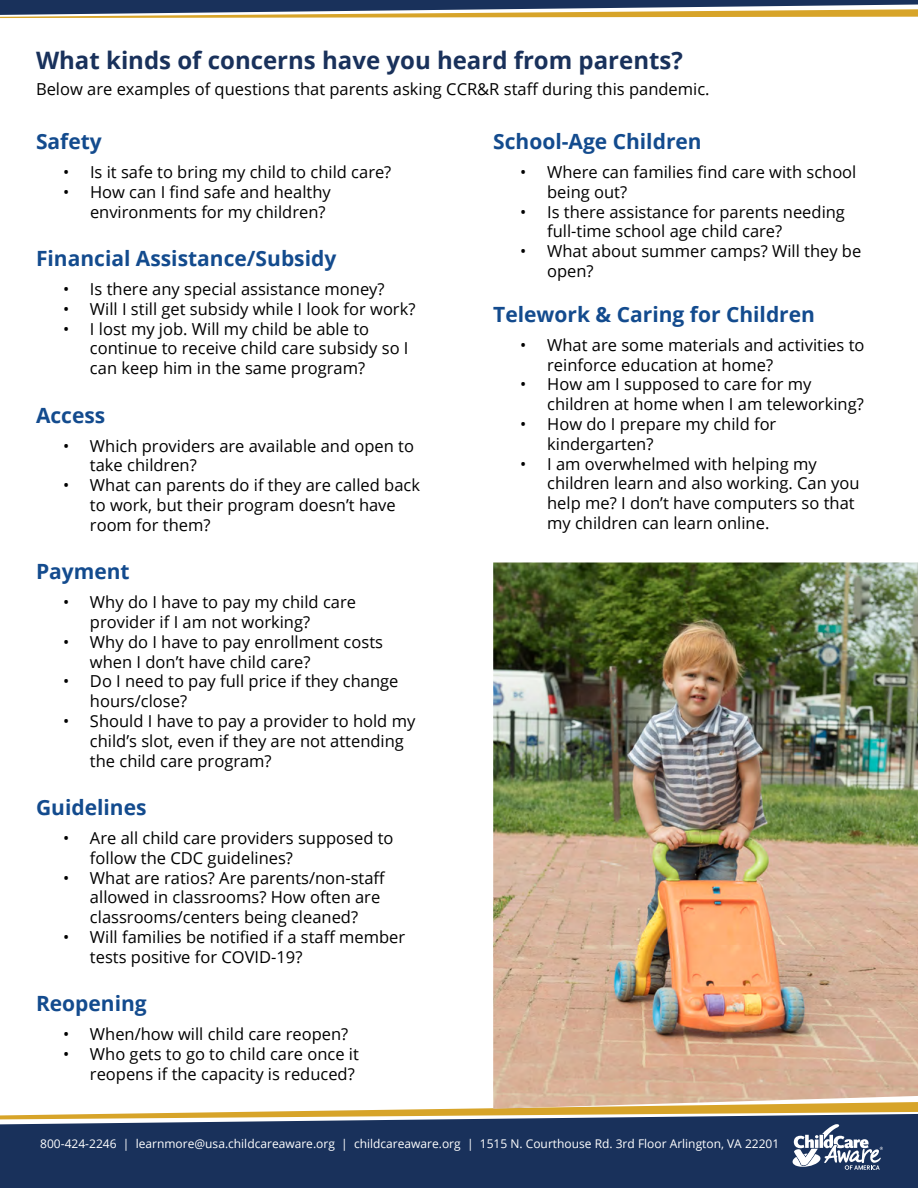
<style>
.page{position:relative;width:918px;height:1188px;background:#fff}
.page>*{position:absolute;margin:0;border:0;box-sizing:border-box;transform-origin:0 0}
.t1{font:700 24px "Open Sans";color:#19315b}
.t2{font:700 21px "Open Sans";color:#134b8e}
.t3{font:16.5px/19.8px "Open Sans";color:#000}
.t4{font:12px "Open Sans";color:#fff}
</style>
<div class="page">
<svg style="left:0;top:0;width:918px;height:18px"></svg>
<svg style="left:308px;top:1108px;width:610px;height:3px"></svg>
<svg style="left:0;top:1112px;width:918px;height:76px;background:#2e4161"></svg>
<svg style="left:791px;top:1124px;width:92px;height:46px"></svg>
<img style="left:493px;top:562px;width:425px;height:547px">
<h1 class="t1" style="left:36px;top:44px;width:648px">What kinds of concerns have you heard from parents?</h1>
<p class="t3" style="left:36px;top:79px;width:675px">Below are examples of questions that parents asking CCR&amp;R staff during this pandemic.</p>
<p class="t2" style="left:36px;top:127px;width:67px">Safety</p>
<p class="t3" style="left:63px;top:162px;width:330px">• Is it safe to bring my child to child care?</p>
<p class="t3" style="left:90px;top:181px;width:242px;text-indent:-27px">• How can I find safe and healthy environments for my children?</p>
<p class="t2" style="left:36px;top:244px;width:302px">Financial Assistance/Subsidy</p>
<p class="t3" style="left:63px;top:279px;width:323px">• Is there any special assistance money?</p>
<p class="t3" style="left:63px;top:298px;width:354px">• Will I still get subsidy while I look for work?</p>
<p class="t3" style="left:90px;top:318px;width:320px;text-indent:-27px">• I lost my job. Will my child be able to continue to receive child care subsidy so I can keep him in the same program?</p>
<p class="t2" style="left:36px;top:400px;width:71px">Access</p>
<p class="t3" style="left:90px;top:435px;width:326px;text-indent:-27px">• Which providers are available and open to take children?</p>
<p class="t3" style="left:90px;top:475px;width:332px;text-indent:-27px">• What can parents do if they are called back to work, but their program doesn’t have room for them?</p>
<p class="t2" style="left:36px;top:557px;width:95px">Payment</p>
<p class="t3" style="left:90px;top:592px;width:268px;text-indent:-27px">• Why do I have to pay my child care provider if I am not working?</p>
<p class="t3" style="left:90px;top:631px;width:295px;text-indent:-27px">• Why do I have to pay enrollment costs when I don’t have child care?</p>
<p class="t3" style="left:90px;top:671px;width:310px;text-indent:-27px">• Do I need to pay full price if they change hours/close?</p>
<p class="t3" style="left:90px;top:711px;width:327px;text-indent:-27px">• Should I have to pay a provider to hold my child’s slot, even if they are not attending the child care program?</p>
<p class="t2" style="left:36px;top:793px;width:112px">Guidelines</p>
<p class="t3" style="left:90px;top:828px;width:305px;text-indent:-27px">• Are all child care providers supposed to follow the CDC guidelines?</p>
<p class="t3" style="left:90px;top:867px;width:297px;text-indent:-27px">• What are ratios? Are parents/non-staff allowed in classrooms? How often are classrooms/centers being cleaned?</p>
<p class="t3" style="left:90px;top:927px;width:317px;text-indent:-27px">• Will families be notified if a staff member tests positive for COVID-19?</p>
<p class="t2" style="left:36px;top:989px;width:112px">Reopening</p>
<p class="t3" style="left:63px;top:1024px;width:287px">• When/how will child care reopen?</p>
<p class="t3" style="left:63px;top:1044px;width:297px;text-align:right">• Who gets to go to child care once it reopens if the capacity is reduced?</p>
<p class="t2" style="left:493px;top:127px;width:210px">School-Age Children</p>
<p class="t3" style="left:547px;top:162px;width:311px;text-indent:-27px">• Where can families find care with school being out?</p>
<p class="t3" style="left:547px;top:201px;width:299px;text-indent:-27px">• Is there assistance for parents needing full-time school age child care?</p>
<p class="t3" style="left:547px;top:241px;width:316px;text-indent:-27px">• What about summer camps? Will they be open?</p>
<p class="t2" style="left:493px;top:300px;width:323px">Telework &amp; Caring for Children</p>
<p class="t3" style="left:547px;top:334px;width:319px;text-indent:-27px">• What are some materials and activities to reinforce education at home?</p>
<p class="t3" style="left:547px;top:374px;width:318px;text-indent:-27px">• How am I supposed to care for my children at home when I am teleworking?</p>
<p class="t3" style="left:547px;top:414px;width:231px;text-indent:-27px">• How do I prepare my child for kindergarten?</p>
<p class="t3" style="left:547px;top:453px;width:314px;text-indent:-27px">• I am overwhelmed with helping my children learn and also working. Can you help me? I don’t have computers so that my children can learn online.</p>
<p class="t4" style="left:40px;top:1135px;width:741px">800-424-2246 | learnmore@usa.childcareaware.org | childcareaware.org | 1515 N. Courthouse Rd. 3rd Floor Arlington, VA 22201</p>
</div>
